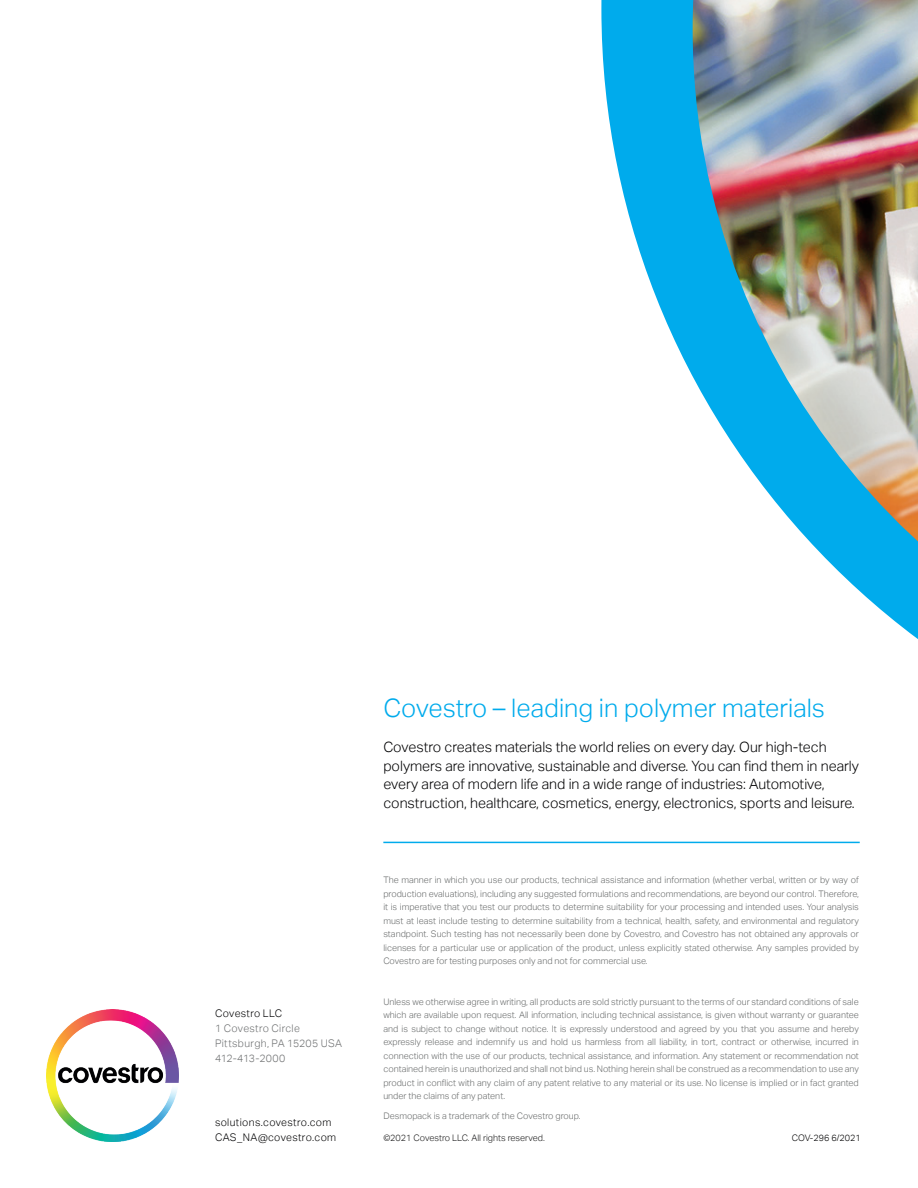
<style>
.page{position:relative;width:918px;height:1188px;background:#fff}
.page>*{position:absolute;margin:0;border:0;box-sizing:border-box;transform-origin:0 0}
.t1{font:300 25.5px "Aktiv Grotesk";color:#00abec}
.t2{font:300 14.25px/18.6px "Aktiv Grotesk";color:#000002}
.t3{font:300 10.5px/15px "Aktiv Grotesk";letter-spacing:.03em;color:#000002}
.t4{font:300 10.5px/15px "Aktiv Grotesk";letter-spacing:.025em;color:#6e7071}
.t5{font:300 9px/13.5px "Aktiv Grotesk";color:#565959;text-align:justify}
.t6{font:300 9px "Aktiv Grotesk";color:#000002}
</style>
<div class="page">
<img style="left:601px;top:0;width:317px;height:639px">
<img style="left:47px;top:1009px;width:132px;height:132px">
<hr style="left:383px;top:842px;width:477px;height:1px;background:#00abec">
<p class="t3" style="left:215px;top:1006px;width:69px">Covestro LLC</p>
<p class="t4" style="left:215px;top:1021px;width:129px">1 Covestro Circle<br>Pittsburgh, PA 15205 USA<br>412-413-2000</p>
<p class="t3" style="left:215px;top:1115px;width:123px">solutions.covestro.com<br>CAS_NA@covestro.com</p>
<h1 class="t1" style="left:383px;top:694px;width:443px">Covestro – leading in polymer materials</h1>
<p class="t2" style="left:383px;top:738px;width:477px">Covestro creates materials the world relies on every day. Our high-tech polymers are innovative, sustainable and diverse. You can find them in nearly every area of modern life and in a wide range of industries: Automotive, construction, healthcare, cosmetics, energy, electronics, sports and leisure.</p>
<p class="t5" style="left:383px;top:873px;width:477px">The manner in which you use our products, technical assistance and information (whether verbal, written or by way of production evaluations), including any suggested formulations and recommendations, are beyond our control. Therefore, it is imperative that you test our products to determine suitability for your processing and intended uses. Your analysis must at least include testing to determine suitability from a technical, health, safety, and environmental and regulatory standpoint. Such testing has not necessarily been done by Covestro, and Covestro has not obtained any approvals or licenses for a particular use or application of the product, unless explicitly stated otherwise. Any samples provided by Covestro are for testing purposes only and not for commercial use.</p>
<p class="t5" style="left:383px;top:995px;width:477px">Unless we otherwise agree in writing, all products are sold strictly pursuant to the terms of our standard conditions of sale which are available upon request. All information, including technical assistance, is given without warranty or guarantee and is subject to change without notice. It is expressly understood and agreed by you that you assume and hereby expressly release and indemnify us and hold us harmless from all liability, in tort, contract or otherwise, incurred in connection with the use of our products, technical assistance, and information. Any statement or recommendation not contained herein is unauthorized and shall not bind us. Nothing herein shall be construed as a recommendation to use any product in conflict with any claim of any patent relative to any material or its use. No license is implied or in fact granted under the claims of any patent.</p>
<p class="t5" style="left:383px;top:1110px;width:199px">Desmopack is a trademark of the Covestro group.</p>
<p class="t6" style="left:383px;top:1133px;width:163px">©2021 Covestro LLC. All rights reserved.</p>
<p class="t6" style="left:792px;top:1133px;width:70px">COV-296 6/2021</p>
</div>
